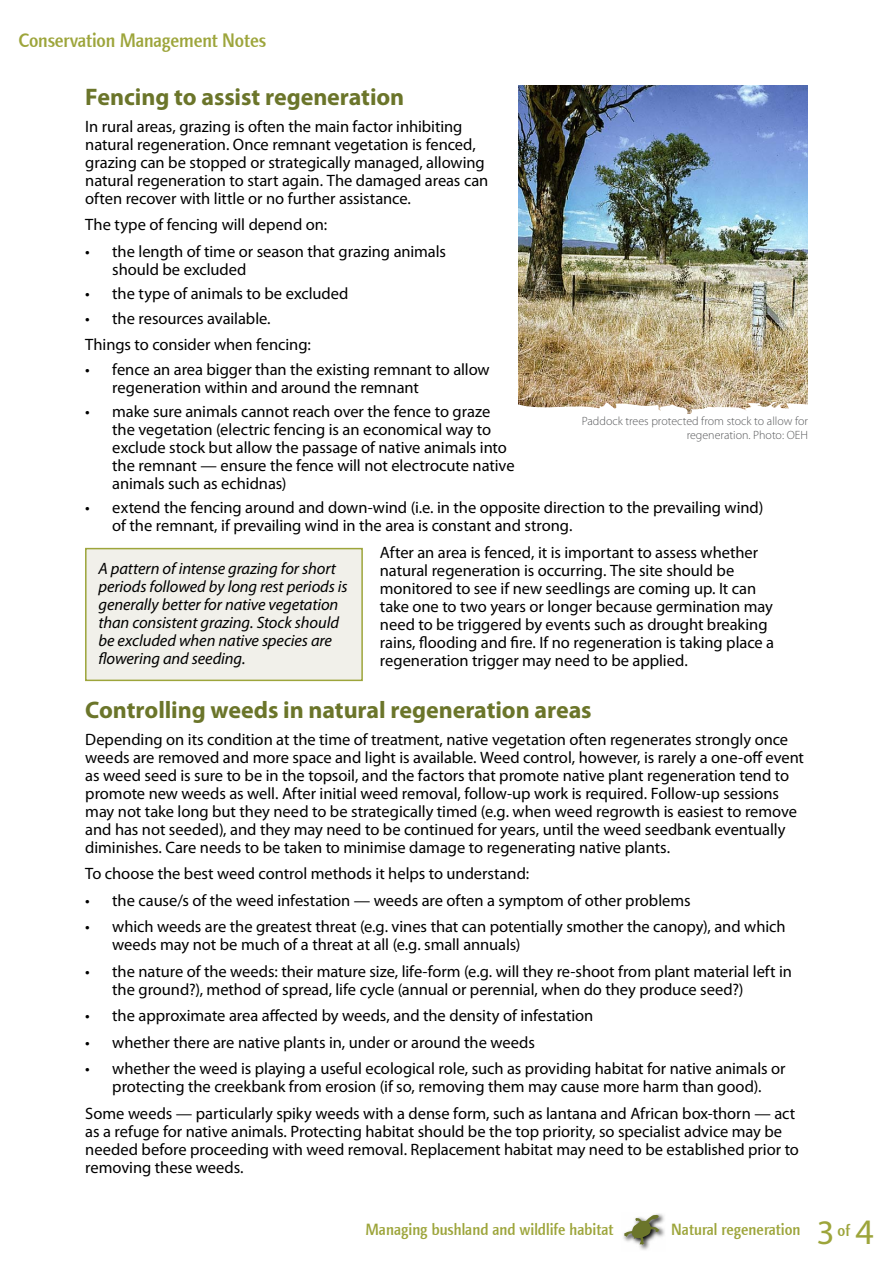
<style>
.page{position:relative;width:893px;height:1263px;background:#fff}
.page>*{position:absolute;margin:0;border:0;box-sizing:border-box;transform-origin:0 0}
.t1{font:700 24px "Myriad Pro";letter-spacing:-.005em;color:#6b752a}
.t2{font:500 19.8px "Linotype Finnegan Os F";letter-spacing:-.01em;color:#9da53b;scale:.9 1}
.t3{font:16.5px/18px "Myriad Pro";letter-spacing:-.005em;color:#000}
.t4{font:italic 16.5px/18px "Myriad Pro";letter-spacing:-.005em;color:#000}
.t5{font:500 16.5px "Linotype Finnegan Os F";color:#9da53b;scale:.9 1}
.t6{font:500 16.5px "Linotype Finnegan Os F";color:#9da53b;scale:.91 1}
.t7{font:300 12px/13.5px "Myriad Pro";color:#58595b;text-align:right}
.s1{font-family:"Myriad Pro";font-weight:400;font-size:34.5px}
.s2{font-family:"Myriad Pro";font-weight:400;font-size:36px}
</style>
<div class="page">
<img style="left:518px;top:85px;width:290px;height:306px">
<svg style="left:518px;top:391px;width:290px;height:23px"></svg>
<img style="left:623px;top:1213px;width:42px;height:37px">
<svg style="left:624px;top:1214px;width:36px;height:31px"></svg>
<div style="left:86px;top:549px;width:276px;height:131px;background:#f1f0ea"></div>
<div style="left:85px;top:548px;width:278px;height:133px;border:2px solid #9da53b"></div>
<p class="t2" style="left:18px;top:29px;width:277px">Conservation Management Notes</p>
<h1 class="t1" style="left:85px;top:82px;width:321px">Fencing to assist regeneration</h1>
<p class="t3" style="left:85px;top:117px;width:405px">In rural areas, grazing is often the main factor inhibiting natural regeneration. Once remnant vegetation is fenced, grazing can be stopped or strategically managed, allowing natural regeneration to start again. The damaged areas can often recover with little or no further assistance.</p>
<p class="t3" style="left:85px;top:216px;width:243px">The type of fencing will depend on:</p>
<p class="t3" style="left:112px;top:242px;width:335px;text-indent:-27px">• the length of time or season that grazing animals should be excluded</p>
<p class="t3" style="left:85px;top:284px;width:265px">• the type of animals to be excluded</p>
<p class="t3" style="left:85px;top:305px;width:227px;line-height:26.5px">• the resources available.<br>Things to consider when fencing:</p>
<p class="t3" style="left:112px;top:360px;width:379px;text-indent:-27px">• fence an area bigger than the existing remnant to allow regeneration within and around the remnant</p>
<p class="t3" style="left:112px;top:402px;width:404px;text-indent:-27px">• make sure animals cannot reach over the fence to graze the vegetation (electric fencing is an economical way to exclude stock but allow the passage of native animals into the remnant — ensure the fence will not electrocute native animals such as echidnas)</p>
<p class="t3" style="left:112px;top:498px;width:653px;text-indent:-27px">• extend the fencing around and down-wind (i.e. in the opposite direction to the prevailing wind) of the remnant, if prevailing wind in the area is constant and strong.</p>
<p class="t3" style="left:380px;top:543px;width:396px">After an area is fenced, it is important to assess whether natural regeneration is occurring. The site should be monitored to see if new seedlings are coming up. It can take one to two years or longer because germination may need to be triggered by events such as drought breaking rains, flooding and fire. If no regeneration is taking place a regeneration trigger may need to be applied.</p>
<h1 class="t1" style="left:85px;top:695px;width:508px">Controlling weeds in natural regeneration areas</h1>
<p class="t3" style="left:85px;top:730px;width:720px">Depending on its condition at the time of treatment, native vegetation often regenerates strongly once weeds are removed and more space and light is available. Weed control, however, is rarely a one-off event as weed seed is sure to be in the topsoil, and the factors that promote native plant regeneration tend to promote new weeds as well. After initial weed removal, follow-up work is required. Follow-up sessions may not take long but they need to be strategically timed (e.g. when weed regrowth is easiest to remove and has not seeded), and they may need to be continued for years, until the weed seedbank eventually diminishes. Care needs to be taken to minimise damage to regenerating native plants.</p>
<p class="t3" style="left:85px;top:865px;width:445px">To choose the best weed control methods it helps to understand:</p>
<p class="t3" style="left:85px;top:891px;width:607px">• the cause/s of the weed infestation — weeds are often a symptom of other problems</p>
<p class="t3" style="left:112px;top:918px;width:675px;text-indent:-27px">• which weeds are the greatest threat (e.g. vines that can potentially smother the canopy), and which weeds may not be much of a threat at all (e.g. small annuals)</p>
<p class="t3" style="left:112px;top:962px;width:681px;text-indent:-27px">• the nature of the weeds: their mature size, life-form (e.g. will they re-shoot from plant material left in the ground?), method of spread, life cycle (annual or perennial, when do they produce seed?)</p>
<p class="t3" style="left:85px;top:1007px;width:509px">• the approximate area affected by weeds, and the density of infestation</p>
<p class="t3" style="left:85px;top:1033px;width:451px">• whether there are native plants in, under or around the weeds</p>
<p class="t3" style="left:85px;top:1060px;width:702px;text-align:center">• whether the weed is playing a useful ecological role, such as providing habitat for native animals or protecting the creekbank from erosion (if so, removing them may cause more harm than good).</p>
<p class="t3" style="left:85px;top:1104px;width:715px">Some weeds — particularly spiky weeds with a dense form, such as lantana and African box-thorn — act as a refuge for native animals. Protecting habitat should be the top priority, so specialist advice may be needed before proceeding with weed removal. Replacement habitat may need to be established prior to removing these weeds.</p>
<p class="t7" style="left:582px;top:414px;width:228px">Paddock trees protected from stock to allow for regeneration. Photo: OEH</p>
<p class="t4" style="left:98px;top:559px;width:251px">A pattern of intense grazing for short periods followed by long rest periods is generally better for native vegetation than consistent grazing. Stock should be excluded when native species are flowering and seeding.</p>
<p class="t5" style="left:365px;top:1220px;width:277px">Managing bushland and wildlife habitat</p>
<p class="t5" style="left:671px;top:1220px;width:145px">Natural regeneration</p>
<p class="t6" style="left:817px;top:1220px;width:64px"><span class="s1">3</span>of <span class="s2">4</span></p>
</div>
